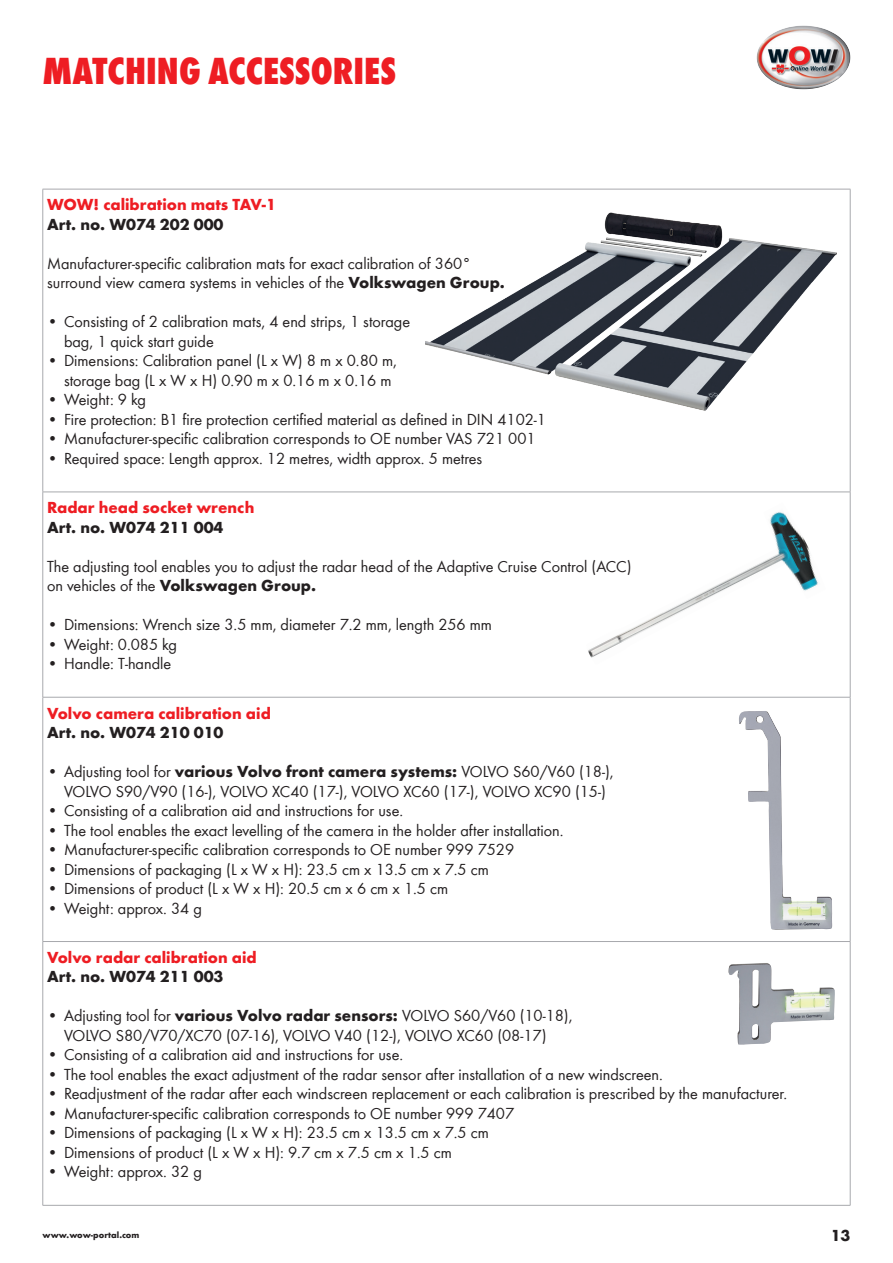
<style>
.page{position:relative;width:893px;height:1263px;background:#fff}
.page>*{position:absolute;margin:0;border:0;box-sizing:border-box;transform-origin:0 0}
.t1{font:800 condensed 39px "Wuerth";color:#ee1d23}
.t2{font:16.5px/19.5px "Wuerth";color:#231f20}
.t3{font:700 16.5px "Wuerth";color:#ee1d23}
.t4{font:700 16.5px "Wuerth";color:#231f20}
.t5{font:700 9px "Wuerth";color:#231f20}
.s1{font-weight:700}
</style>
<div class="page">
<img style="left:757px;top:26px;width:93px;height:63px">
<hr style="left:43px;top:189px;width:807px;height:1px;background:#a8a9ad">
<hr style="left:43px;top:189px;width:1px;height:303px;background:#a8a9ad">
<hr style="left:850px;top:189px;width:1px;height:303px;background:#a8a9ad">
<hr style="left:43px;top:492px;width:807px;height:1px;background:#a8a9ad">
<hr style="left:43px;top:492px;width:1px;height:205px;background:#a8a9ad">
<hr style="left:850px;top:492px;width:1px;height:205px;background:#a8a9ad">
<hr style="left:43px;top:697px;width:807px;height:1px;background:#a8a9ad">
<hr style="left:43px;top:697px;width:1px;height:244px;background:#a8a9ad">
<hr style="left:850px;top:697px;width:1px;height:244px;background:#a8a9ad">
<hr style="left:43px;top:941px;width:807px;height:1px;background:#a8a9ad">
<hr style="left:43px;top:942px;width:1px;height:263px;background:#a8a9ad">
<hr style="left:850px;top:942px;width:1px;height:263px;background:#a8a9ad">
<hr style="left:43px;top:1205px;width:807px;height:1px;background:#a8a9ad">
<img style="left:425px;top:212px;width:412px;height:199px">
<img style="left:588px;top:512px;width:230px;height:146px">
<img style="left:739px;top:711px;width:94px;height:219px">
<img style="left:729px;top:963px;width:106px;height:82px">
<h1 class="t1" style="left:43px;top:43px;width:355px">MATCHING ACCESSORIES</h1>
<p class="t3" style="left:47px;top:193px;width:230px">WOW! calibration mats TAV-1</p>
<p class="t4" style="left:47px;top:212px;width:178px">Art. no. W074 202 000</p>
<p class="t2" style="left:47px;top:253px;width:459px">Manufacturer-specific calibration mats for exact calibration of 360° surround view camera systems in vehicles of the <span class="s1">Volkswagen Group.</span></p>
<p class="t2" style="left:64px;top:311px;width:347px;text-indent:-17px">• Consisting of 2 calibration mats, 4 end strips, 1 storage bag, 1 quick start guide</p>
<p class="t2" style="left:64px;top:350px;width:334px;text-indent:-17px">• Dimensions: Calibration panel (L x W) 8 m x 0.80 m, storage bag (L x W x H) 0.90 m x 0.16 m x 0.16 m</p>
<p class="t2" style="left:47px;top:389px;width:100px">• Weight: 9 kg</p>
<p class="t2" style="left:47px;top:409px;width:500px">• Fire protection: B1 fire protection certified material as defined in DIN 4102-1</p>
<p class="t2" style="left:47px;top:428px;width:490px">• Manufacturer-specific calibration corresponds to OE number VAS 721 001</p>
<p class="t2" style="left:47px;top:448px;width:437px">• Required space: Length approx. 12 metres, width approx. 5 metres</p>
<p class="t3" style="left:47px;top:495px;width:209px">Radar head socket wrench</p>
<p class="t4" style="left:47px;top:515px;width:178px">Art. no. W074 211 004</p>
<p class="t2" style="left:47px;top:556px;width:586px">The adjusting tool enables you to adjust the radar head of the Adaptive Cruise Control (ACC) on vehicles of the <span class="s1">Volkswagen Group.</span></p>
<p class="t2" style="left:47px;top:614px;width:447px">• Dimensions: Wrench size 3.5 mm, diameter 7.2 mm, length 256 mm</p>
<p class="t2" style="left:47px;top:634px;width:132px">• Weight: 0.085 kg</p>
<p class="t2" style="left:47px;top:653px;width:126px">• Handle: T-handle</p>
<p class="t3" style="left:47px;top:701px;width:225px">Volvo camera calibration aid</p>
<p class="t4" style="left:47px;top:720px;width:178px">Art. no. W074 210 010</p>
<p class="t2" style="left:47px;top:761px;width:568px;text-align:center">• Adjusting tool for <span class="s1">various Volvo front camera systems:</span> VOLVO S60/V60 (18-),<br>VOLVO S90/V90 (16-), VOLVO XC40 (17-), VOLVO XC60 (17-), VOLVO XC90 (15-)</p>
<p class="t2" style="left:47px;top:800px;width:358px">• Consisting of a calibration aid and instructions for use.</p>
<p class="t2" style="left:47px;top:819px;width:518px">• The tool enables the exact levelling of the camera in the holder after installation.</p>
<p class="t2" style="left:47px;top:839px;width:469px">• Manufacturer-specific calibration corresponds to OE number 999 7529</p>
<p class="t2" style="left:47px;top:858px;width:443px">• Dimensions of packaging (L x W x H): 23.5 cm x 13.5 cm x 7.5 cm</p>
<p class="t2" style="left:47px;top:878px;width:403px">• Dimensions of product (L x W x H): 20.5 cm x 6 cm x 1.5 cm</p>
<p class="t2" style="left:47px;top:897px;width:156px">• Weight: approx. 34 g</p>
<p class="t3" style="left:47px;top:945px;width:211px">Volvo radar calibration aid</p>
<p class="t4" style="left:47px;top:965px;width:178px">Art. no. W074 211 003</p>
<p class="t2" style="left:47px;top:1005px;width:527px;text-align:center">• Adjusting tool for <span class="s1">various Volvo radar sensors:</span> VOLVO S60/V60 (10-18),<br>VOLVO S80/V70/XC70 (07-16), VOLVO V40 (12-), VOLVO XC60 (08-17)</p>
<p class="t2" style="left:47px;top:1044px;width:358px">• Consisting of a calibration aid and instructions for use.</p>
<p class="t2" style="left:47px;top:1064px;width:617px">• The tool enables the exact adjustment of the radar sensor after installation of a new windscreen.</p>
<p class="t2" style="left:47px;top:1083px;width:742px">• Readjustment of the radar after each windscreen replacement or each calibration is prescribed by the manufacturer.</p>
<p class="t2" style="left:47px;top:1103px;width:469px">• Manufacturer-specific calibration corresponds to OE number 999 7407</p>
<p class="t2" style="left:47px;top:1122px;width:443px">• Dimensions of packaging (L x W x H): 23.5 cm x 13.5 cm x 7.5 cm</p>
<p class="t2" style="left:47px;top:1142px;width:406px">• Dimensions of product (L x W x H): 9.7 cm x 7.5 cm x 1.5 cm</p>
<p class="t2" style="left:47px;top:1161px;width:156px">• Weight: approx. 32 g</p>
<p class="t5" style="left:43px;top:1228px;width:98px">www.wow-portal.com</p>
<p class="t4" style="left:831px;top:1223px;width:21px">13</p>
</div>
